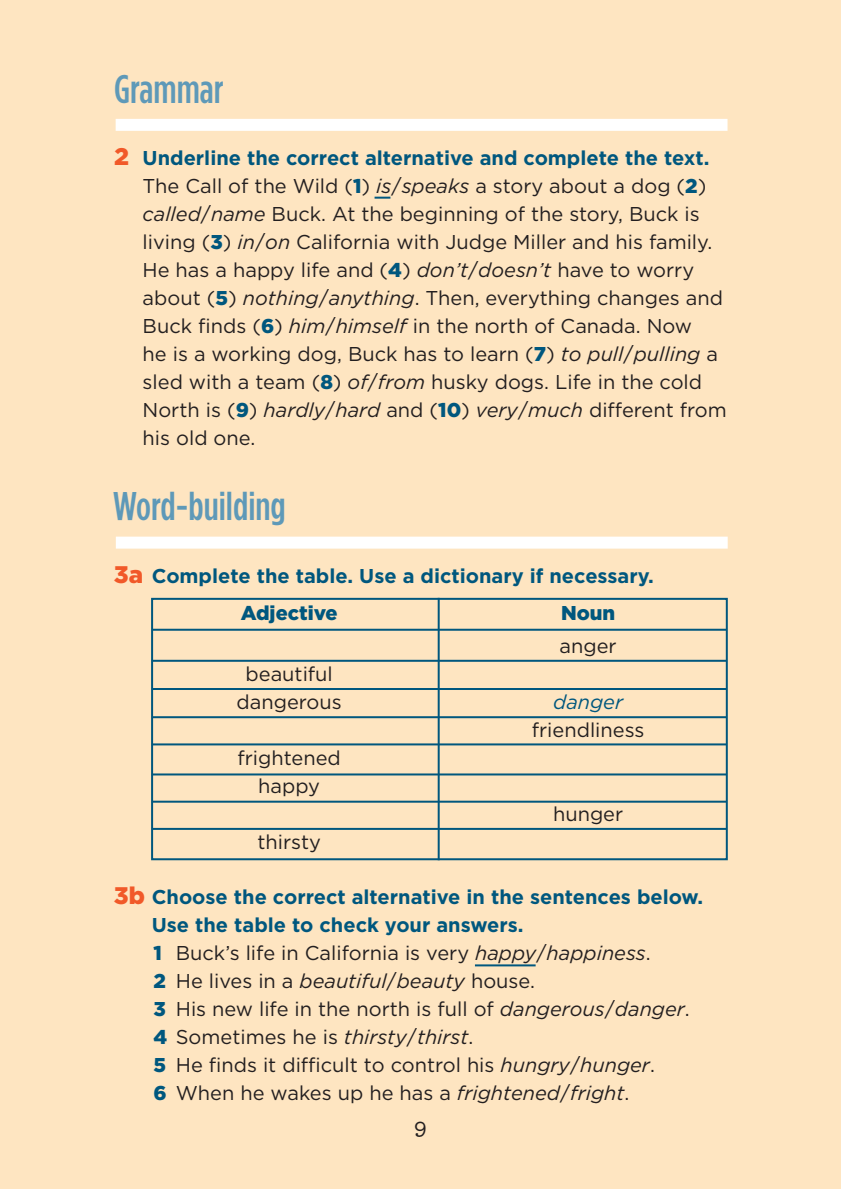
<style>
.page{position:relative;width:841px;height:1189px;background:#fee5c1}
.page>*{position:absolute;margin:0;border:0;box-sizing:border-box;transform-origin:0 0}
.t1{font:500 condensed 40px "Gotham HTF";color:#5e99b8}
.t2{font:500 24px "Archer";color:#231f20}
.t3{font:20px/28px "Gotham HTF";color:#231f20}
.t4{font:700 20px "Gotham HTF";color:#00577e}
.t5{font:900 20px "Gotham HTF";color:#00577e}
.t6{font:italic 20px "Gotham HTF";color:#00577e}
.s1{font-weight:900;font-size:24px;color:#f15929}
.s2{font-weight:700;color:#00577e}
.s3{font-weight:900;color:#00577e}
.s4{font-style:italic}
</style>
<div class="page">
<div style="left:116px;top:537px;width:611px;height:12px;background:#fff"></div>
<div style="left:116px;top:119px;width:611px;height:12px;background:#fff"></div>
<svg style="left:374px;top:197px;width:16px;height:2px"></svg>
<hr style="left:475px;top:964px;width:60px;height:2px;background:#00577e">
<div style="left:151px;top:598px;width:577px;height:262px;border:2px solid #00577e"></div>
<hr style="left:152px;top:629px;width:574px;height:2px;background:#00577e">
<hr style="left:152px;top:660px;width:574px;height:2px;background:#00577e">
<hr style="left:152px;top:688px;width:574px;height:2px;background:#00577e">
<hr style="left:152px;top:716px;width:574px;height:2px;background:#00577e">
<hr style="left:152px;top:743px;width:574px;height:2px;background:#00577e">
<hr style="left:152px;top:773px;width:574px;height:2px;background:#00577e">
<hr style="left:152px;top:801px;width:574px;height:2px;background:#00577e">
<hr style="left:152px;top:828px;width:574px;height:2px;background:#00577e">
<hr style="left:438px;top:598px;width:2px;height:262px;background:#00577e">
<h1 class="t1" style="left:114px;top:67px;width:111px">Grammar</h1>
<p class="t3" style="left:143px;top:144px;width:585px;text-indent:-28px"><span class="s1">2</span> <span class="s2">Underline the correct alternative and complete the text.<br></span>The Call of the Wild (<span class="s3">1</span>) <span class="s4">is</span>/<span class="s4">speaks</span> a story about a dog (<span class="s3">2</span>) <span class="s4">called</span>/<span class="s4">name</span> Buck. At the beginning of the story, Buck is living (<span class="s3">3</span>) <span class="s4">in</span>/<span class="s4">on</span> California with Judge Miller and his family.<br>He has a happy life and (<span class="s3">4</span>) <span class="s4">don’t</span>/<span class="s4">doesn’t</span> have to worry about (<span class="s3">5</span>) <span class="s4">nothing</span>/<span class="s4">anything</span>. Then, everything changes and Buck finds (<span class="s3">6</span>) <span class="s4">him</span>/<span class="s4">himself</span> in the north of Canada. Now<br>he is a working dog, Buck has to learn (<span class="s3">7</span>) <span class="s4">to pull</span>/<span class="s4">pulling</span> a sled with a team (<span class="s3">8</span>) <span class="s4">of</span>/<span class="s4">from</span> husky dogs. Life in the cold North is (<span class="s3">9</span>) <span class="s4">hardly</span>/<span class="s4">hard</span> and (<span class="s3">10</span>) <span class="s4">very</span>/<span class="s4">much</span> different from his old one.</p>
<h1 class="t1" style="left:113px;top:484px;width:174px">Word-building</h1>
<p class="t4" style="left:114px;top:564px;width:541px"><span class="s1">3a</span> Complete the table. Use a dictionary if necessary.</p>
<p class="t5" style="left:241px;top:601px;width:99px">Adjective</p>
<p class="t3" style="left:237px;top:660px;width:107px;text-align:center">beautiful dangerous</p>
<p class="t3" style="left:237px;top:744px;width:105px;text-align:center">frightened happy</p>
<p class="t3" style="left:257px;top:828px;width:65px">thirsty</p>
<p class="t5" style="left:561px;top:601px;width:56px">Noun</p>
<p class="t3" style="left:559px;top:632px;width:59px">anger</p>
<p class="t6" style="left:553px;top:691px;width:71px">danger</p>
<p class="t3" style="left:532px;top:716px;width:114px">friendliness</p>
<p class="t3" style="left:553px;top:800px;width:72px">hunger</p>
<p class="t3" style="left:152px;top:882px;width:553px;text-indent:-38px"><span class="s1">3b</span> <span class="s2">Choose the correct alternative in the sentences below.<br>Use the table to check your answers.<br></span><span class="s3">1</span> Buck’s life in California is very <span class="s4">happy</span>/<span class="s4">happiness</span>.<br><span class="s3">2</span> He lives in a <span class="s4">beautiful</span>/<span class="s4">beauty</span> house.<br><span class="s3">3</span> His new life in the north is full of <span class="s4">dangerous</span>/<span class="s4">danger</span>.<br><span class="s3">4</span> Sometimes he is <span class="s4">thirsty</span>/<span class="s4">thirst</span>.<br><span class="s3">5</span> He finds it difficult to control his <span class="s4">hungry</span>/<span class="s4">hunger</span>.<br><span class="s3">6</span> When he wakes up he has a <span class="s4">frightened</span>/<span class="s4">fright</span>.</p>
<p class="t2" style="left:414px;top:1109px;width:14px">9</p>
</div>
